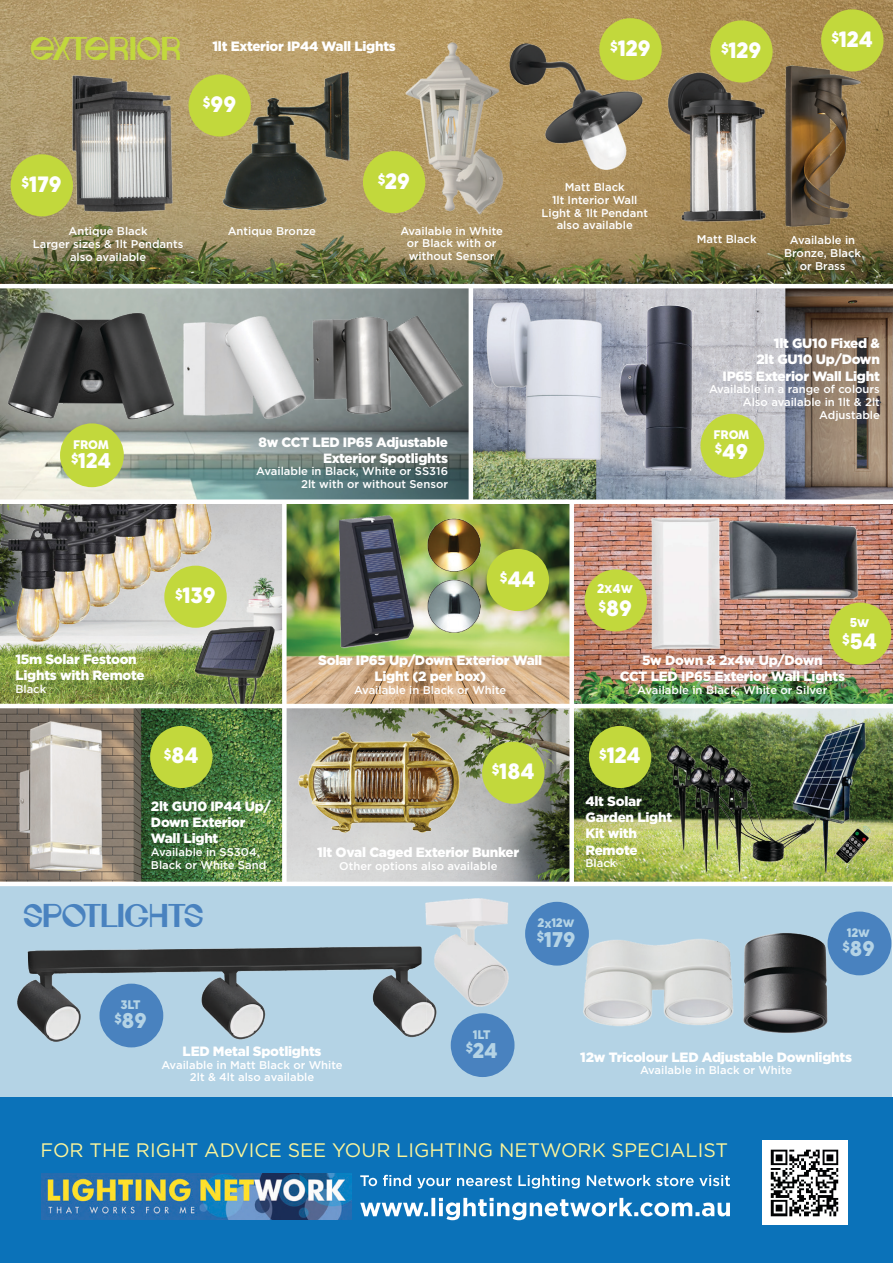
<style>
.page{position:relative;width:893px;height:1263px;background:#fff}
.page>*{position:absolute;margin:0;border:0;box-sizing:border-box;transform-origin:0 0}
.t1{font:33px "Nineties Display";color:#4982bf}
.t2{font:33px "Nineties Display";color:#c2d83c}
.t3{font:20.55px "Cocogoose Pro";color:#fff}
.t4{font:19.65px "Cocogoose Pro";color:#b4d3e5}
.t5{font:19.65px "Cocogoose Pro";color:#fff}
.t6{font:19.5px "Gotham";color:#fbf49a}
.t7{font:900 13.5px/16.2px "Gotham";letter-spacing:-.02em;color:#fff}
.t8{font:12px "Cocogoose Pro";color:#fff}
.t9{font:11.55px "Cocogoose Pro";color:#b4d3e5}
.t10{font:11.55px "Cocogoose Pro";letter-spacing:-.015em;color:#fff}
.description{font:500 11.25px/12.8px "Gotham";color:#fff;text-align:center}
.s1{font-size:10.5px}
</style>
<div class="page">
<img style="left:0;top:504px;width:282px;height:200px">
<img style="left:287px;top:504px;width:282px;height:200px">
<div style="left:0;top:882px;width:891px;height:215px;background:#b4d3e5"></div>
<img style="left:574px;top:504px;width:318px;height:200px">
<img style="left:574px;top:708px;width:319px;height:174px">
<img style="left:287px;top:708px;width:282px;height:174px">
<img style="left:0;top:708px;width:282px;height:174px">
<img style="left:2px;top:504px;width:226px;height:144px">
<img style="left:0;top:0;width:893px;height:284px">
<img style="left:221px;top:69px;width:131px;height:146px">
<img style="left:0;top:288px;width:464px;height:211px">
<img style="left:634px;top:288px;width:259px;height:211px">
<hr style="left:0;top:882px;width:893px;height:4px;background:#fff">
<div style="left:0;top:1097px;width:893px;height:166px;background:#0b72b9"></div>
<img style="left:763px;top:1140px;width:84px;height:85px">
<img style="left:42px;top:1173px;width:309px;height:46px">
<svg style="left:360px;top:1198px;width:370px;height:22px"></svg>
<svg style="left:360px;top:1175px;width:370px;height:13px"></svg>
<svg style="left:892px;top:468px;width:1px;height:255px"></svg>
<img style="left:879px;top:0;width:14px;height:171px">
<div style="left:188px;top:74px;width:63px;height:62px;background:#c2d83c;border-radius:50%"></div>
<img style="left:404px;top:38px;width:105px;height:181px">
<div style="left:363px;top:151px;width:62px;height:62px;background:#c2d83c;border-radius:50%"></div>
<img style="left:68px;top:71px;width:108px;height:144px">
<div style="left:11px;top:154px;width:62px;height:62px;background:#c2d83c;border-radius:50%"></div>
<img style="left:652px;top:52px;width:133px;height:189px">
<img style="left:773px;top:58px;width:99px;height:177px">
<div style="left:821px;top:9px;width:62px;height:62px;background:#c2d83c;border-radius:50%"></div>
<img style="left:156px;top:283px;width:172px;height:172px">
<img style="left:287px;top:291px;width:177px;height:174px">
<img style="left:0;top:292px;width:184px;height:163px">
<div style="left:60px;top:423px;width:64px;height:64px;background:#c2d83c;border-radius:50%"></div>
<hr style="left:0;top:284px;width:893px;height:4px;background:#fff">
<img style="left:634px;top:296px;width:103px;height:182px">
<img style="left:464px;top:256px;width:170px;height:255px">
<div style="left:700px;top:414px;width:64px;height:64px;background:#c2d83c;border-radius:50%"></div>
<img style="left:316px;top:496px;width:175px;height:175px">
<div style="left:487px;top:549px;width:62px;height:62px;background:#c2d83c;border-radius:50%"></div>
<img style="left:292px;top:726px;width:179px;height:110px">
<img style="left:667px;top:719px;width:220px;height:156px">
<img style="left:687px;top:499px;width:206px;height:123px">
<img style="left:637px;top:504px;width:92px;height:161px">
<img style="left:2px;top:708px;width:124px;height:171px">
<div style="left:569px;top:502px;width:5px;height:382px;background:#fff"></div>
<div style="left:829px;top:603px;width:62px;height:62px;background:#c2d83c;border-radius:50%"></div>
<div style="left:585px;top:569px;width:62px;height:62px;background:#c2d83c;border-radius:50%"></div>
<div style="left:150px;top:726px;width:63px;height:62px;background:#c2d83c;border-radius:50%"></div>
<div style="left:589px;top:726px;width:62px;height:62px;background:#c2d83c;border-radius:50%"></div>
<img style="left:743px;top:933px;width:91px;height:100px">
<img style="left:580px;top:915px;width:154px;height:112px">
<div style="left:525px;top:902px;width:64px;height:63px;background:#4982bf;border-radius:50%"></div>
<div style="left:827px;top:911px;width:64px;height:64px;background:#4982bf;border-radius:50%"></div>
<img style="left:425px;top:898px;width:111px;height:117px">
<img style="left:17px;top:943px;width:421px;height:99px">
<div style="left:451px;top:1013px;width:63px;height:64px;background:#4982bf;border-radius:50%"></div>
<div style="left:99px;top:984px;width:64px;height:63px;background:#4982bf;border-radius:50%"></div>
<img style="left:500px;top:26px;width:163px;height:163px">
<div style="left:710px;top:20px;width:63px;height:63px;background:#c2d83c;border-radius:50%"></div>
<div style="left:599px;top:18px;width:63px;height:62px;background:#c2d83c;border-radius:50%"></div>
<img style="left:107px;top:613px;width:251px;height:91px">
<div style="left:164px;top:566px;width:63px;height:62px;background:#c2d83c;border-radius:50%"></div>
<hr style="left:0;top:704px;width:893px;height:4px;background:#fff">
<div style="left:482px;top:742px;width:62px;height:62px;background:#c2d83c;border-radius:50%"></div>
<p class="t2" style="left:30px;top:35px;width:152px">EXTERIOR</p>
<p class="t7" style="left:212px;top:37px;width:185px">1lt Exterior IP44 Wall Lights</p>
<p class="t3" style="left:610px;top:31px;width:42px"><sup>$</sup>129</p>
<p class="t3" style="left:203px;top:88px;width:35px"><sup>$</sup>99</p>
<p class="t3" style="left:22px;top:167px;width:42px"><sup>$</sup>179</p>
<p class="description" style="left:68px;top:225px;width:81px">Antique Black</p>
<p class="description" style="left:33px;top:237px;width:152px">Larger sizes &amp; 1lt Pendants also available</p>
<p class="t3" style="left:378px;top:164px;width:34px"><sup>$</sup>29</p>
<p class="description" style="left:228px;top:224px;width:90px">Antique Bronze</p>
<p class="description" style="left:400px;top:224px;width:104px">Available in White or Black with or without Sensor</p>
<p class="description" style="left:565px;top:181px;width:61px">Matt Black</p>
<p class="description" style="left:541px;top:193px;width:108px">1lt Interior Wall<br>Light &amp; 1lt Pendant also available</p>
<p class="t10" style="left:73px;top:435px;width:38px">FROM</p>
<p class="t5" style="left:71px;top:445px;width:41px"><sup>$</sup>124</p>
<p class="t7" style="left:259px;top:433px;width:191px;text-align:right">8w CCT LED IP65 Adjustable<br>Exterior Spotlights</p>
<p class="description" style="left:256px;top:465px;width:193px">Available in Black, White or SS316</p>
<p class="description" style="left:301px;top:478px;width:148px">2lt with or without Sensor</p>
<p class="t3" style="left:175px;top:579px;width:42px"><sup>$</sup>139</p>
<p class="t3" style="left:500px;top:562px;width:37px"><sup>$</sup>44</p>
<p class="t8" style="left:597px;top:579px;width:37px">2x4w</p>
<p class="t3" style="left:598px;top:591px;width:35px"><sup>$</sup>89</p>
<p class="t3" style="left:721px;top:34px;width:42px"><sup>$</sup>129</p>
<p class="t3" style="left:831px;top:23px;width:43px"><sup>$</sup>124</p>
<p class="description" style="left:697px;top:233px;width:61px">Matt Black</p>
<p class="description" style="left:784px;top:234px;width:79px">Available in<br>Bronze, Black or Brass</p>
<p class="t7" style="left:723px;top:335px;width:159px;text-align:right">1lt GU10 Fixed &amp;<br>2lt GU10 Up/Down<br>IP65 Exterior Wall Light</p>
<p class="description" style="left:709px;top:383px;width:172px">Available in a range of colours</p>
<p class="description" style="left:743px;top:396px;width:139px;text-align:right">Also available in 1lt &amp; 2lt<br>Adjustable</p>
<p class="t10" style="left:713px;top:425px;width:38px">FROM</p>
<p class="t5" style="left:715px;top:435px;width:35px"><sup>$</sup>49</p>
<p class="t8" style="left:850px;top:612px;width:21px">5w</p>
<p class="t3" style="left:842px;top:625px;width:36px"><sup>$</sup>54</p>
<p class="t7" style="left:15px;top:651px;width:131px">15m Solar Festoon<br>Lights with Remote</p>
<p class="description" style="left:15px;top:682px;width:32px">Black</p>
<p class="t7" style="left:318px;top:652px;width:226px;text-align:center">Solar IP65 Up/Down Exterior Wall<br>Light (2 per box)</p>
<p class="description" style="left:354px;top:684px;width:154px">Available in Black or White</p>
<p class="t7" style="left:620px;top:652px;width:227px;text-align:center">5w Down &amp; 2x4w Up/Down<br>CCT LED IP65 Exterior Wall Lights</p>
<p class="description" style="left:637px;top:684px;width:192px">Available in Black, White or Silver</p>
<p class="t3" style="left:164px;top:739px;width:36px"><sup>$</sup>84</p>
<p class="t3" style="left:492px;top:755px;width:44px"><sup>$</sup>184</p>
<p class="t3" style="left:599px;top:739px;width:43px"><sup>$</sup>124</p>
<p class="t7" style="left:151px;top:798px;width:121px">2lt GU10 IP44 Up/<br>Down Exterior<br>Wall Light</p>
<p class="description" style="left:151px;top:845px;width:117px;text-align:left">Available in SS304,<br>Black or White Sand</p>
<p class="t7" style="left:317px;top:844px;width:203px">1lt Oval Caged Exterior Bunker</p>
<p class="description" style="left:339px;top:859px;width:160px">Other options also available</p>
<p class="t7" style="left:585px;top:793px;width:88px">4lt Solar<br>Garden Light<br>Kit with<br>Remote</p>
<p class="description" style="left:585px;top:857px;width:32px">Black</p>
<p class="t1" style="left:23px;top:902px;width:181px">SPOTLIGHTS</p>
<p class="t9" style="left:538px;top:913px;width:38px">2<span class="s1">x</span>12w</p>
<p class="t4" style="left:537px;top:923px;width:40px"><sup>$</sup>179</p>
<p class="t9" style="left:847px;top:923px;width:24px">12w</p>
<p class="t4" style="left:842px;top:933px;width:34px"><sup>$</sup>89</p>
<p class="t9" style="left:121px;top:995px;width:21px">3LT</p>
<p class="t4" style="left:114px;top:1005px;width:34px"><sup>$</sup>89</p>
<p class="t7" style="left:183px;top:1043px;width:140px">LED Metal Spotlights</p>
<p class="description" style="left:162px;top:1058px;width:183px">Available in Matt Black or White<br>2lt &amp; 4lt also available</p>
<p class="t9" style="left:473px;top:1025px;width:19px">1LT</p>
<p class="t4" style="left:466px;top:1035px;width:34px"><sup>$</sup>24</p>
<p class="t7" style="left:580px;top:1049px;width:273px">12w Tricolour LED Adjustable Downlights</p>
<p class="description" style="left:640px;top:1064px;width:154px">Available in Black or White</p>
<p class="t6" style="left:41px;top:1138px;width:689px">FOR THE RIGHT ADVICE SEE YOUR LIGHTING NETWORK SPECIALIST</p>
</div>
